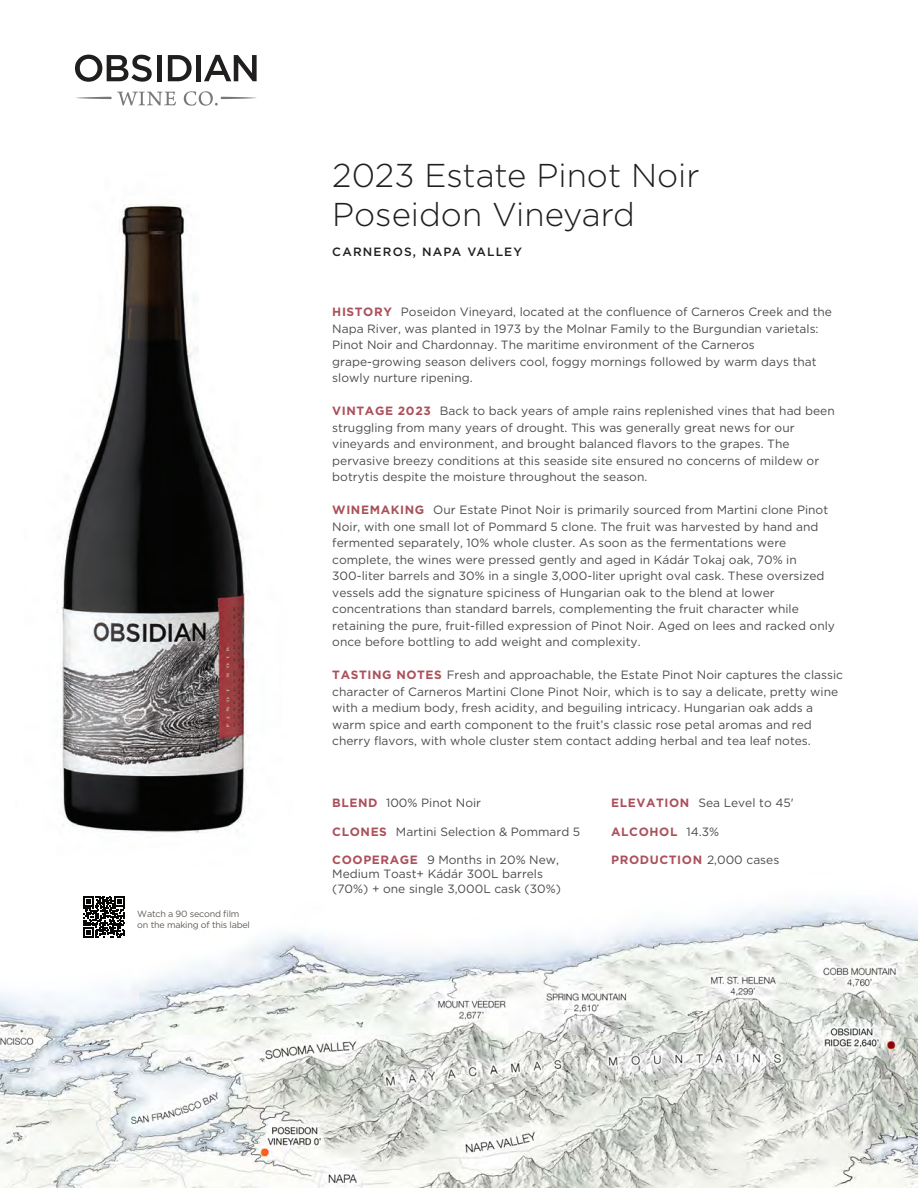
<style>
.page{position:relative;width:918px;height:1188px;background:#fff}
.page>*{position:absolute;margin:0;border:0;box-sizing:border-box;transform-origin:0 0}
.t1{font:300 33px/39.6px "Gotham";color:#211e1e}
.t2{font:12px/16.5px "Gotham";color:#4b4c4d}
.t3{font:700 12px "Gotham";letter-spacing:.05em;color:#ab515b}
.t4{font:500 12px "Gotham";letter-spacing:.1em;color:#211e1e}
.t5{font:9px/10.8px "Gotham";letter-spacing:-.025em;color:#615b58}
.s1{font-weight:700;color:#ab515b}
.s2{font-weight:400;color:#4b4c4d}
</style>
<div class="page">
<img style="left:0;top:901px;width:918px;height:287px">
<svg style="left:75px;top:55px;width:77px;height:27px"></svg>
<div style="left:157px;top:55px;width:5px;height:26px;background:#211e1e"></div>
<svg style="left:168px;top:55px;width:24px;height:26px"></svg>
<hr style="left:196px;top:55px;width:4px;height:26px;background:#211e1e">
<svg style="left:204px;top:55px;width:53px;height:26px"></svg>
<svg style="left:184px;top:91px;width:73px;height:15px"></svg>
<svg style="left:76px;top:92px;width:100px;height:13px"></svg>
<div style="left:80px;top:893px;width:48px;height:48px;background:#fff"></div>
<svg style="left:83px;top:896px;width:42px;height:42px"></svg>
<img style="left:57px;top:204px;width:191px;height:629px">
<p class="t5" style="left:137px;top:908px;width:114px">Watch a 90 second film on the making of this label</p>
<h1 class="t1" style="left:332px;top:154px;width:369px">2023 Estate Pinot Noir<br>Poseidon Vineyard</h1>
<p class="t4" style="left:332px;top:244px;width:191px">CARNEROS, NAPA VALLEY</p>
<p class="t2" style="left:332px;top:303px;width:501px"><span class="s1">HISTORY</span> Poseidon Vineyard, located at the confluence of Carneros Creek and the Napa River, was planted in 1973 by the Molnar Family to the Burgundian varietals:<br>Pinot Noir and Chardonnay. The maritime environment of the Carneros grape-growing season delivers cool, foggy mornings followed by warm days that slowly nurture ripening.</p>
<p class="t2" style="left:332px;top:402px;width:504px"><span class="s1">VINTAGE 2023</span> Back to back years of ample rains replenished vines that had been struggling from many years of drought. This was generally great news for our vineyards and environment, and brought balanced flavors to the grapes. The pervasive breezy conditions at this seaside site ensured no concerns of mildew or botrytis despite the moisture throughout the season.</p>
<p class="t2" style="left:332px;top:501px;width:504px"><span class="s1">WINEMAKING</span> Our Estate Pinot Noir is primarily sourced from Martini clone Pinot Noir, with one small lot of Pommard 5 clone. The fruit was harvested by hand and fermented separately, 10% whole cluster. As soon as the fermentations were complete, the wines were pressed gently and aged in Kádár Tokaj oak, 70% in 300-liter barrels and 30% in a single 3,000-liter upright oval cask. These oversized vessels add the signature spiciness of Hungarian oak to the blend at lower concentrations than standard barrels, complementing the fruit character while retaining the pure, fruit-filled expression of Pinot Noir. Aged on lees and racked only once before bottling to add weight and complexity.</p>
<p class="t2" style="left:332px;top:666px;width:512px"><span class="s1">TASTING NOTES</span> Fresh and approachable, the Estate Pinot Noir captures the classic character of Carneros Martini Clone Pinot Noir, which is to say a delicate, pretty wine with a medium body, fresh acidity, and beguiling intricacy. Hungarian oak adds a warm spice and earth component to the fruit’s classic rose petal aromas and red cherry flavors, with whole cluster stem contact adding herbal and tea leaf notes.</p>
<p class="t2" style="left:332px;top:794px;width:150px"><span class="s1">BLEND</span> 100% Pinot Noir</p>
<p class="t2" style="left:332px;top:823px;width:249px"><span class="s1">CLONES</span> Martini Selection &amp; Pommard 5</p>
<p class="t2" style="left:332px;top:852px;width:230px;line-height:14.4px"><span class="s1">COOPERAGE</span> 9 Months in 20% New,<br>Medium Toast+ Kádár 300L barrels (70%) + one single 3,000L cask (30%)</p>
<p class="t2" style="left:611px;top:794px;width:184px"><span class="s1">ELEVATION</span> Sea Level to 45'</p>
<p class="t3" style="left:611px;top:823px;width:109px">ALCOHOL <span class="s2">14.3%</span></p>
<p class="t3" style="left:611px;top:852px;width:170px">PRODUCTION <span class="s2">2,000 cases</span></p>
</div>
